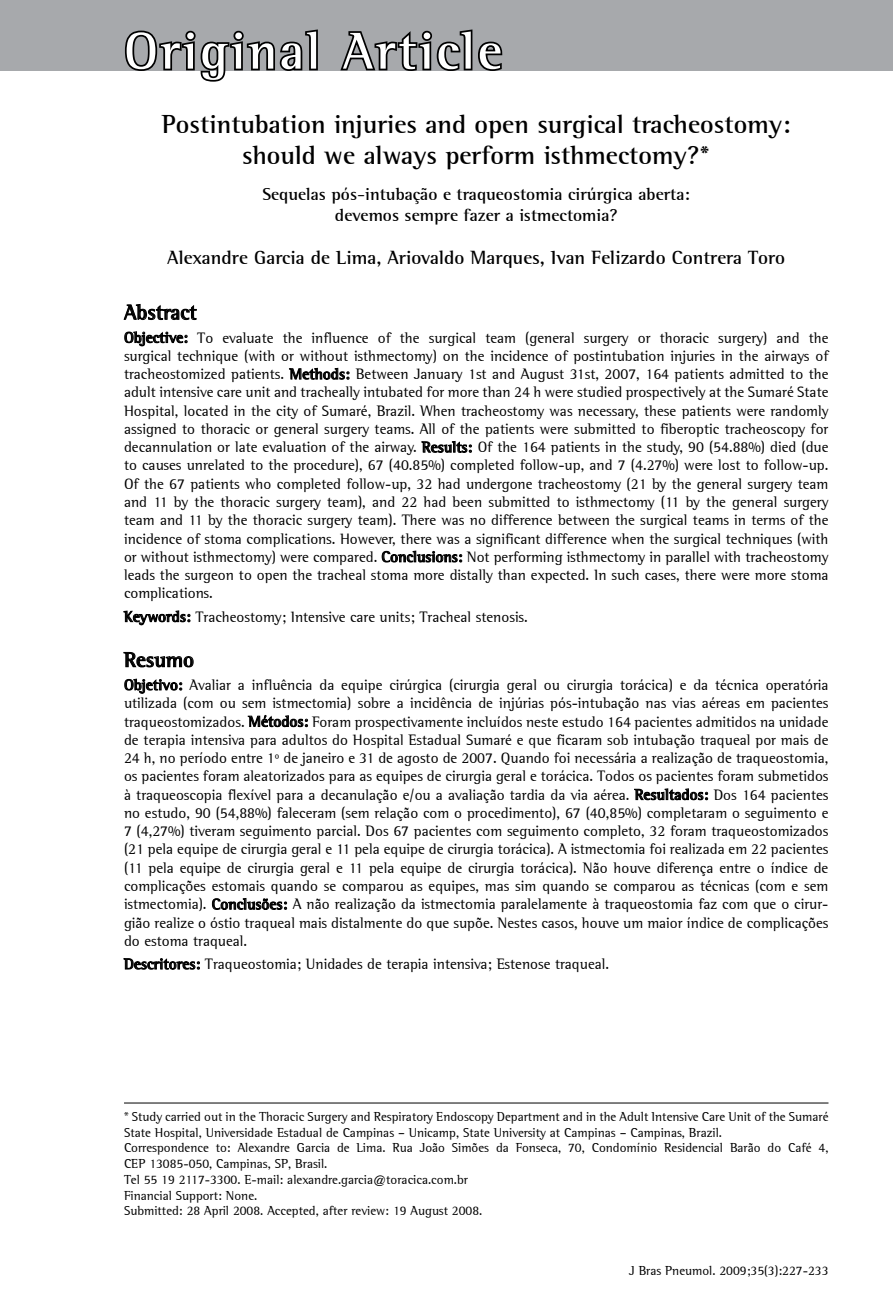
<style>
.page{position:relative;width:893px;height:1315px;background:#fff}
.page>*{position:absolute;margin:0;border:0;box-sizing:border-box;transform-origin:0 0}
.t1{font:700 52.5px "Libre Semi Serif S Si";letter-spacing:.05em;color:#fff}
.t2{font:700 26.25px/31.5px "Libre Semi Serif S Si";color:#000;text-align:center}
.t3{font:700 21px "Libre Semi Serif S Si";color:#000}
.t4{font:700 19.25px "Libre Semi Serif S Si";color:#000}
.t5{font:700 17.5px/21px "Libre Semi Serif S Si";color:#000;text-align:center}
.t6{font:15.22px/18.2px "Libre Semi Serif S Si";color:#000;text-align:justify}
.t7{font:13.12px/15.8px "Libre Semi Serif S Si";color:#000}
.s1{font-weight:700}
</style>
<div class="page">
<div style="left:0;top:0;width:893px;height:70px;background:#a7a9ac"></div>
<svg style="left:124px;top:304px;width:73px;height:16px"></svg>
<svg style="left:125px;top:332px;width:62px;height:14px"></svg>
<svg style="left:289px;top:368px;width:60px;height:11px"></svg>
<svg style="left:422px;top:441px;width:50px;height:11px"></svg>
<svg style="left:382px;top:551px;width:80px;height:11px"></svg>
<svg style="left:124px;top:611px;width:66px;height:14px"></svg>
<svg style="left:124px;top:652px;width:69px;height:15px"></svg>
<svg style="left:125px;top:679px;width:57px;height:14px"></svg>
<svg style="left:248px;top:714px;width:60px;height:13px"></svg>
<svg style="left:634px;top:788px;width:74px;height:12px"></svg>
<svg style="left:212px;top:898px;width:75px;height:11px"></svg>
<svg style="left:124px;top:958px;width:76px;height:11px"></svg>
<hr style="left:124px;top:1102px;width:704px;height:1px;background:#000">
<svg style="left:123px;top:29px;width:197px;height:53px"></svg>
<svg style="left:338px;top:29px;width:166px;height:42px"></svg>
<h1 class="t1" style="left:124px;top:19px;width:380px">Original Article</h1>
<h2 class="t2" style="left:162px;top:108px;width:630px">Postintubation injuries and open surgical tracheostomy: should we always perform isthmectomy?*</h2>
<p class="t5" style="left:262px;top:184px;width:429px">Sequelas pós-intubação e traqueostomia cirúrgica aberta: devemos sempre fazer a istmectomia?</p>
<p class="t4" style="left:167px;top:246px;width:619px">Alexandre Garcia de Lima, Ariovaldo Marques, Ivan Felizardo Contrera Toro</p>
<h3 class="t3" style="left:124px;top:299px;width:74px">Abstract</h3>
<p class="t6" style="left:124px;top:328px;width:706px"><span class="s1">Objective:</span> To evaluate the influence of the surgical team (general surgery or thoracic surgery) and the surgical technique (with or without isthmectomy) on the incidence of postintubation injuries in the airways of tracheostomized patients. <span class="s1">Methods:</span> Between January 1st and August 31st, 2007, 164 patients admitted to the adult intensive care unit and tracheally intubated for more than 24 h were studied prospectively at the Sumaré State Hospital, located in the city of Sumaré, Brazil. When tracheostomy was necessary, these patients were randomly assigned to thoracic or general surgery teams. All of the patients were submitted to fiberoptic tracheoscopy for decannulation or late evaluation of the airway. <span class="s1">Results:</span> Of the 164 patients in the study, 90 (54.88%) died (due to causes unrelated to the procedure), 67 (40.85%) completed follow-up, and 7 (4.27%) were lost to follow-up.<br>Of the 67 patients who completed follow-up, 32 had undergone tracheostomy (21 by the general surgery team and 11 by the thoracic surgery team), and 22 had been submitted to isthmectomy (11 by the general surgery team and 11 by the thoracic surgery team). There was no difference between the surgical teams in terms of the incidence of stoma complications. However, there was a significant difference when the surgical techniques (with or without isthmectomy) were compared. <span class="s1">Conclusions:</span> Not performing isthmectomy in parallel with tracheostomy leads the surgeon to open the tracheal stoma more distally than expected. In such cases, there were more stoma complications.</p>
<p class="t6" style="left:124px;top:607px;width:405px"><span class="s1">Keywords:</span> Tracheostomy; Intensive care units; Tracheal stenosis.</p>
<h3 class="t3" style="left:124px;top:647px;width:72px">Resumo</h3>
<p class="t6" style="left:124px;top:675px;width:706px"><span class="s1">Objetivo:</span> Avaliar a influência da equipe cirúrgica (cirurgia geral ou cirurgia torácica) e da técnica operatória utilizada (com ou sem istmectomia) sobre a incidência de injúrias pós-intubação nas vias aéreas em pacientes traqueostomizados. <span class="s1">Métodos:</span> Foram prospectivamente incluídos neste estudo 164 pacientes admitidos na unidade de terapia intensiva para adultos do Hospital Estadual Sumaré e que ficaram sob intubação traqueal por mais de 24 h, no período entre 1º de janeiro e 31 de agosto de 2007. Quando foi necessária a realização de traqueostomia, os pacientes foram aleatorizados para as equipes de cirurgia geral e torácica. Todos os pacientes foram submetidos à traqueoscopia flexível para a decanulação e/ou a avaliação tardia da via aérea. <span class="s1">Resultados:</span> Dos 164 pacientes no estudo, 90 (54,88%) faleceram (sem relação com o procedimento), 67 (40,85%) completaram o seguimento e 7 (4,27%) tiveram seguimento parcial. Dos 67 pacientes com seguimento completo, 32 foram traqueostomizados (21 pela equipe de cirurgia geral e 11 pela equipe de cirurgia torácica). A istmectomia foi realizada em 22 pacientes (11 pela equipe de cirurgia geral e 11 pela equipe de cirurgia torácica). Não houve diferença entre o índice de complicações estomais quando se comparou as equipes, mas sim quando se comparou as técnicas (com e sem istmectomia). <span class="s1">Conclusões:</span> A não realização da istmectomia paralelamente à traqueostomia faz com que o cirur&shy;gião realize o óstio traqueal mais distalmente do que supõe. Nestes casos, houve um maior índice de complicações do estoma traqueal.</p>
<p class="t6" style="left:124px;top:954px;width:487px"><span class="s1">Descritores:</span> Traqueostomia; Unidades de terapia intensiva; Estenose traqueal.</p>
<p class="t7" style="left:124px;top:1108px;width:706px">* Study carried out in the Thoracic Surgery and Respiratory Endoscopy Department and in the Adult Intensive Care Unit of the Sumaré State Hospital, Universidade Estadual de Campinas – Unicamp, State University at Campinas – Campinas, Brazil.<br>Correspondence to: Alexandre Garcia de Lima. Rua João Simões da Fonseca, 70, Condomínio Residencial Barão do Café 4, CEP 13085-050, Campinas, SP, Brasil.<br>Tel 55 19 2117-3300. E-mail: alexandre.garcia@toracica.com.br<br>Financial Support: None.<br>Submitted: 28 April 2008. Accepted, after review: 19 August 2008.</p>
<p class="t7" style="left:629px;top:1263px;width:201px">J Bras Pneumol. 2009;35(3):227-233</p>
</div>
